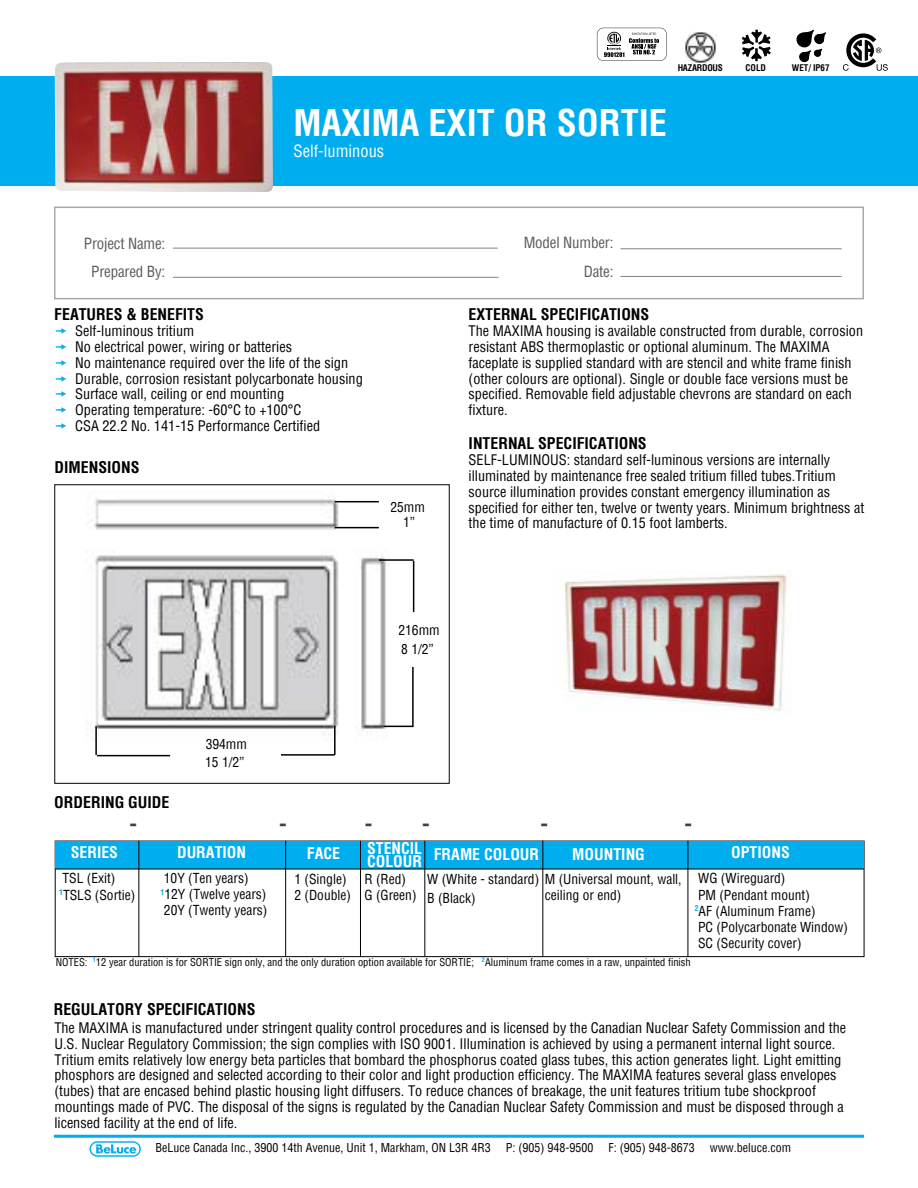
<style>
.page{position:relative;width:918px;height:1188px;background:#fff}
.page>*{position:absolute;margin:0;border:0;box-sizing:border-box;transform-origin:0 0}
.t1{font:700 condensed 36px "Helvetica";color:#fff}
.t2{font:700 21px "Helvetica";color:#414042}
.t3{font:condensed 16.5px "Helvetica";color:#fff}
.t4{font:700 condensed 15.75px "Helvetica";color:#000}
.t5{font:700 condensed 15.75px/13.5px "Helvetica";color:#fff}
.t6{font:condensed 15px/28.5px "Helvetica";letter-spacing:-.01em;color:#58595b;text-align:center}
.t7{font:condensed 14.25px/15.8px "Helvetica";color:#000}
.t8{font:condensed 13.5px/16.2px "Helvetica";color:#000}
.t9{font:condensed 12px "Helvetica";color:#000}
.t10{font:condensed 10.5px "Helvetica";color:#000}
.t11{font:700 condensed 9px "Helvetica";letter-spacing:-.015em;color:#000}
.s1{color:#00aeef}
</style>
<div class="page">
<div style="left:0;top:76px;width:918px;height:110px;background:#00aeef"></div>
<div style="left:54px;top:207px;width:810px;height:92px;border:2px solid #a7a9ac"></div>
<hr style="left:173px;top:248px;width:325px;height:1px;background:#808285">
<hr style="left:173px;top:277px;width:326px;height:1px;background:#808285">
<hr style="left:620px;top:248px;width:222px;height:1px;background:#808285">
<hr style="left:620px;top:276px;width:222px;height:1px;background:#808285">
<hr style="left:54px;top:1135px;width:810px;height:3px;background:#00aeef">
<svg style="left:90px;top:1141px;width:51px;height:16px"></svg>
<svg style="left:796px;top:29px;width:30px;height:34px"></svg>
<svg style="left:741px;top:29px;width:30px;height:32px"></svg>
<div style="left:55px;top:841px;width:809px;height:116px;border:1px solid #000"></div>
<div style="left:55px;top:841px;width:809px;height:28px;background:#00aeef"></div>
<hr style="left:55px;top:869px;width:809px;height:1px;background:#000">
<hr style="left:425px;top:841px;width:1px;height:116px;background:#000">
<hr style="left:360px;top:841px;width:1px;height:116px;background:#000">
<hr style="left:139px;top:841px;width:1px;height:116px;background:#000">
<hr style="left:285px;top:841px;width:1px;height:116px;background:#000">
<hr style="left:688px;top:841px;width:1px;height:116px;background:#000">
<hr style="left:543px;top:841px;width:1px;height:116px;background:#000">
<img style="left:55px;top:62px;width:218px;height:130px">
<img style="left:564px;top:573px;width:227px;height:140px">
<svg style="left:843px;top:33px;width:45px;height:38px"></svg>
<img style="left:684px;top:32px;width:33px;height:32px">
<svg style="left:597px;top:28px;width:70px;height:33px"></svg>
<img style="left:86px;top:496px;width:329px;height:237px">
<hr style="left:335px;top:501px;width:44px;height:1px;background:#000">
<hr style="left:335px;top:527px;width:44px;height:1px;background:#000">
<hr style="left:379px;top:559px;width:35px;height:2px;background:#000">
<hr style="left:413px;top:561px;width:1px;height:51px;background:#000">
<hr style="left:383px;top:726px;width:30px;height:1px;background:#000">
<hr style="left:412px;top:667px;width:2px;height:60px;background:#000">
<hr style="left:95px;top:726px;width:2px;height:29px;background:#000">
<hr style="left:334px;top:726px;width:2px;height:29px;background:#000">
<hr style="left:281px;top:754px;width:54px;height:2px;background:#000">
<hr style="left:97px;top:755px;width:73px;height:1px;background:#000">
<p class="t11" style="left:678px;top:62px;width:47px">HAZARDOUS</p>
<h1 class="t1" style="left:294px;top:99px;width:375px">MAXIMA EXIT OR SORTIE</h1>
<p class="t3" style="left:294px;top:140px;width:92px">Self-luminous</p>
<p class="t11" style="left:746px;top:62px;width:22px">COLD</p>
<p class="t11" style="left:792px;top:62px;width:39px">WET/ IP67</p>
<p class="t6" style="left:84px;top:229px;width:83px">Project Name:<br>Prepared By:</p>
<p class="t6" style="left:524px;top:228px;width:91px;text-align:right">Model Number:<br>Date:</p>
<p class="t4" style="left:54px;top:304px;width:151px">FEATURES &amp; BENEFITS</p>
<p class="t7" style="left:55px;top:323px;width:141px"><span class="s1">▼</span> Self-luminous tritium</p>
<p class="t7" style="left:55px;top:339px;width:239px"><span class="s1">▼</span> No electrical power, wiring or batteries</p>
<p class="t7" style="left:55px;top:354px;width:295px"><span class="s1">▼</span> No maintenance required over the life of the sign</p>
<p class="t7" style="left:55px;top:370px;width:309px"><span class="s1">▼</span> Durable, corrosion resistant polycarbonate housing</p>
<p class="t7" style="left:55px;top:386px;width:231px"><span class="s1">▼</span> Surface wall, ceiling or end mounting</p>
<p class="t7" style="left:55px;top:402px;width:248px"><span class="s1">▼</span> Operating temperature: -60°C to +100°C</p>
<p class="t7" style="left:55px;top:417px;width:267px"><span class="s1">▼</span> CSA 22.2 No. 141-15 Performance Certified</p>
<p class="t4" style="left:55px;top:457px;width:86px">DIMENSIONS</p>
<p class="t8" style="left:390px;top:499px;width:36px">25mm</p>
<p class="t8" style="left:403px;top:513px;width:14px">1”</p>
<p class="t4" style="left:469px;top:304px;width:182px">EXTERNAL SPECIFICATIONS</p>
<p class="t7" style="left:469px;top:323px;width:396px">The MAXIMA housing is available constructed from durable, corrosion resistant ABS thermoplastic or optional aluminum. The MAXIMA faceplate is supplied standard with are stencil and white frame finish (other colours are optional). Single or double face versions must be specified. Removable field adjustable chevrons are standard on each fixture.</p>
<p class="t4" style="left:469px;top:433px;width:180px">INTERNAL SPECIFICATIONS</p>
<p class="t7" style="left:469px;top:452px;width:397px">SELF-LUMINOUS: standard self-luminous versions are internally illuminated by maintenance free sealed tritium filled tubes.Tritium source illumination provides constant emergency illumination as specified for either ten, twelve or twenty years. Minimum brightness at the time of manufacture of 0.15 foot lamberts.</p>
<p class="t4" style="left:54px;top:792px;width:117px">ORDERING GUIDE</p>
<p class="t8" style="left:206px;top:736px;width:43px">394mm</p>
<p class="t8" style="left:205px;top:754px;width:41px">15 1/2”</p>
<p class="t8" style="left:398px;top:622px;width:43px">216mm</p>
<p class="t8" style="left:401px;top:641px;width:34px">8 1/2”</p>
<h2 class="t2" style="left:692px;top:839px;width:8px;rotate:-180deg">-</h2>
<p class="t5" style="left:71px;top:845px;width:49px">SERIES</p>
<p class="t5" style="left:177px;top:845px;width:71px">DURATION</p>
<p class="t5" style="left:367px;top:841px;width:57px">STENCIL<br>COLOUR</p>
<p class="t5" style="left:307px;top:846px;width:35px">FACE</p>
<p class="t5" style="left:434px;top:847px;width:107px">FRAME COLOUR</p>
<p class="t5" style="left:572px;top:847px;width:74px">MOUNTING</p>
<p class="t5" style="left:731px;top:845px;width:60px">OPTIONS</p>
<p class="t8" style="left:59px;top:870px;width:78px">TSL (Exit)<br><sup>1</sup>TSLS (Sortie)</p>
<p class="t8" style="left:161px;top:870px;width:108px">10Y (Ten years)<br><sup>1</sup>12Y (Twelve years)<br>20Y (Twenty years)</p>
<p class="t8" style="left:427px;top:869px;width:256px;line-height:18.8px">W (White - standard) M (Universal mount, wall,<br>B (Black)</p>
<p class="t8" style="left:294px;top:871px;width:58px">1 (Single)<br>2 (Double)</p>
<p class="t8" style="left:695px;top:870px;width:155px">WG (Wireguard)<br>PM (Pendant mount)<br><sup>2</sup>AF (Aluminum Frame)<br>PC (Polycarbonate Window)<br>SC (Security cover)</p>
<p class="t8" style="left:364px;top:871px;width:54px">R (Red)<br>G (Green)</p>
<p class="t8" style="left:545px;top:887px;width:78px">ceiling or end)</p>
<p class="t10" style="left:56px;top:955px;width:637px">NOTES: <sup>1</sup>12 year duration is for SORTIE sign only, and the only duration option available for SORTIE; <sup>2</sup>Aluminum frame comes in a raw, unpainted finish</p>
<p class="t4" style="left:54px;top:999px;width:203px">REGULATORY SPECIFICATIONS</p>
<p class="t7" style="left:54px;top:1020px;width:793px">The MAXIMA is manufactured under stringent quality control procedures and is licensed by the Canadian Nuclear Safety Commission and the U.S. Nuclear Regulatory Commission; the sign complies with ISO 9001. Illumination is achieved by using a permanent internal light source.<br>Tritium emits relatively low energy beta particles that bombard the phosphorus coated glass tubes, this action generates light. Light emitting phosphors are designed and selected according to their color and light production efficiency. The MAXIMA features several glass envelopes (tubes) that are encased behind plastic housing light diffusers. To reduce chances of breakage, the unit features tritium tube shockproof mountings made of PVC. The disposal of the signs is regulated by the Canadian Nuclear Safety Commission and must be disposed through a licensed facility at the end of life.</p>
<p class="t9" style="left:156px;top:1139px;width:337px">BeLuce Canada Inc., 3900 14th Avenue, Unit 1, Markham, ON L3R 4R3</p>
<p class="t9" style="left:506px;top:1139px;width:89px">P: (905) 948-9500</p>
<p class="t9" style="left:608px;top:1139px;width:88px">F: (905) 948-8673</p>
<p class="t9" style="left:710px;top:1139px;width:83px">www.beluce.com</p>
</div>
